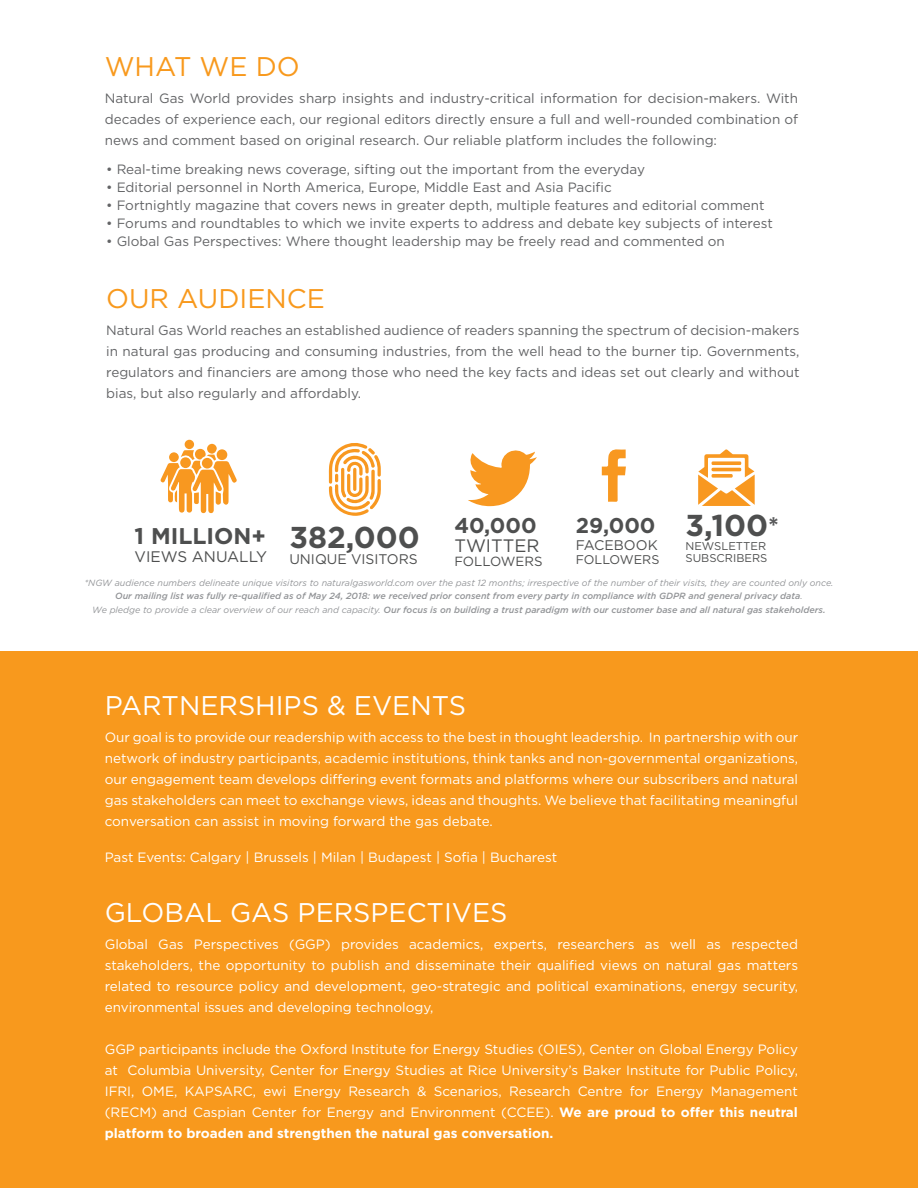
<style>
.page{position:relative;width:918px;height:1188px;background:#fff}
.page>*{position:absolute;margin:0;border:0;box-sizing:border-box;transform-origin:0 0}
.t1{font:700 30.3px "Gotham";color:#4e4f4f}
.t2{font:700 30.15px "Gotham";color:#4e4f4f}
.t3{font:27px "Gotham";color:#fff}
.t4{font:27px "Gotham";color:#f8991d}
.t5{font:700 25.35px "Gotham";color:#595a5b}
.t6{font:700 22.8px "Gotham";color:#4e4f4f}
.t7{font:700 21.45px "Gotham";color:#4e4f4f}
.t8{font:18px "Gotham";color:#4e4f4f}
.t9{font:15.3px "Gotham";color:#4e4f4f}
.t10{font:13.95px "Gotham";color:#4e4f4f}
.t11{font:13.5px/21px "Gotham";color:#fff;text-align:justify}
.t12{font:13.5px/21px "Gotham";color:#636466;text-align:justify}
.t13{font:13.35px "Gotham";color:#4e4f4f}
.t14{font:12.6px "Gotham";color:#4e4f4f}
.t15{font:11.25px/12.6px "Gotham";color:#4e4f4f}
.t16{font:italic 500 9px/13.5px "Gotham";color:#939598;text-align:center}
.s1{font-weight:400}
.s2{font-weight:700}
</style>
<div class="page">
<div style="left:0;top:651px;width:918px;height:537px;background:#f8991d"></div>
<div style="left:207px;top:444px;width:10px;height:10px;background:#f89820;border-radius:50%"></div>
<div style="left:185px;top:440px;width:9px;height:9px;background:#f89820;border-radius:50%"></div>
<svg style="left:161px;top:449px;width:76px;height:65px"></svg>
<svg style="left:329px;top:443px;width:52px;height:73px"></svg>
<svg style="left:468px;top:450px;width:69px;height:56px"></svg>
<svg style="left:602px;top:449px;width:24px;height:53px"></svg>
<svg style="left:698px;top:449px;width:57px;height:57px"></svg>
<h3 class="t4" style="left:105px;top:49px;width:197px">WHAT WE DO</h3>
<p class="t12" style="left:105px;top:87px;width:695px">Natural Gas World provides sharp insights and industry-critical information for decision-makers. With decades of experience each, our regional editors directly ensure a full and well-rounded combination of news and comment based on original research. Our reliable platform includes the following:</p>
<p class="t12" style="left:106px;top:158px;width:540px">• Real-time breaking news coverage, sifting out the important from the everyday</p>
<p class="t12" style="left:106px;top:176px;width:507px">• Editorial personnel in North America, Europe, Middle East and Asia Pacific</p>
<p class="t12" style="left:106px;top:194px;width:660px">• Fortnightly magazine that covers news in greater depth, multiple features and editorial comment</p>
<p class="t12" style="left:106px;top:212px;width:668px">• Forums and roundtables to which we invite experts to address and debate key subjects of interest</p>
<p class="t12" style="left:106px;top:230px;width:620px">• Global Gas Perspectives: Where thought leadership may be freely read and commented on</p>
<h3 class="t4" style="left:106px;top:282px;width:220px">OUR AUDIENCE</h3>
<p class="t12" style="left:106px;top:320px;width:695px">Natural Gas World reaches an established audience of readers spanning the spectrum of decision-makers in natural gas producing and consuming industries, from the well head to the burner tip. Governments, regulators and financiers are among those who need the key facts and ideas set out clearly and without bias, but also regularly and affordably.</p>
<h3 class="t6" style="left:135px;top:520px;width:133px">1 MILLION+</h3>
<p class="t9" style="left:135px;top:547px;width:134px">VIEWS ANUALLY</p>
<h2 class="t2" style="left:289px;top:517px;width:132px">382,000</h2>
<p class="t10" style="left:289px;top:551px;width:130px">UNIQUE VISITORS</p>
<h3 class="t7" style="left:454px;top:512px;width:84px">40,000</h3>
<h3 class="t8" style="left:454px;top:534px;width:87px">TWITTER</h3>
<p class="t13" style="left:454px;top:553px;width:90px">FOLLOWERS</p>
<h3 class="t7" style="left:576px;top:512px;width:81px">29,000</h3>
<p class="t10" style="left:576px;top:536px;width:83px">FACEBOOK</p>
<p class="t14" style="left:576px;top:552px;width:85px">FOLLOWERS</p>
<h1 class="t1" style="left:685px;top:505px;width:84px">3,100</h1>
<p class="t15" style="left:685px;top:539px;width:83px">NEWSLETTER<br>SUBSCRIBERS</p>
<h3 class="t5" style="left:768px;top:509px;width:12px">*</h3>
<p class="t16" style="left:84px;top:576px;width:751px"><span class="s1">*NGW audience numbers delineate unique visitors to naturalgasworld.com over the past 12 months; irrespective of the number of their visits, they are counted only once.<br></span>Our mailing list was fully re-qualified as of May 24, 2018: we received prior consent from every party in compliance with GDPR and general privacy data<span class="s1">.<br>We pledge to provide a clear overview of our reach and capacity.</span> Our focus is on building a trust paradigm with our customer base and all natural gas stakeholders.</p>
<h3 class="t3" style="left:105px;top:688px;width:363px">PARTNERSHIPS &amp; EVENTS</h3>
<p class="t11" style="left:105px;top:726px;width:695px">Our goal is to provide our readership with access to the best in thought leadership. In partnership with our network of industry participants, academic institutions, think tanks and non-governmental organizations, our engagement team develops differing event formats and platforms where our subscribers and natural gas stakeholders can meet to exchange views, ideas and thoughts. We believe that facilitating meaningful conversation can assist in moving forward the gas debate.</p>
<p class="t11" style="left:105px;top:846px;width:454px">Past Events: Calgary | Brussels | Milan | Budapest | Sofia | Bucharest</p>
<h3 class="t3" style="left:105px;top:895px;width:404px">GLOBAL GAS PERSPECTIVES</h3>
<p class="t11" style="left:105px;top:934px;width:695px">Global Gas Perspectives (GGP) provides academics, experts, researchers as well as respected stakeholders, the opportunity to publish and disseminate their qualified views on natural gas matters related to resource policy and development, geo-strategic and political examinations, energy security, environmental issues and developing technology,</p>
<p class="t11" style="left:105px;top:1039px;width:695px">GGP participants include the Oxford Institute for Energy Studies (OIES), Center on Global Energy Policy at Columbia University, Center for Energy Studies at Rice University’s Baker Institute for Public Policy, IFRI, OME, KAPSARC, ewi Energy Research &amp; Scenarios, Research Centre for Energy Management (RECM) and Caspian Center for Energy and Environment (CCEE). <span class="s2">We are proud to offer this neutral platform to broaden and strengthen the natural gas conversation.</span></p>
</div>
